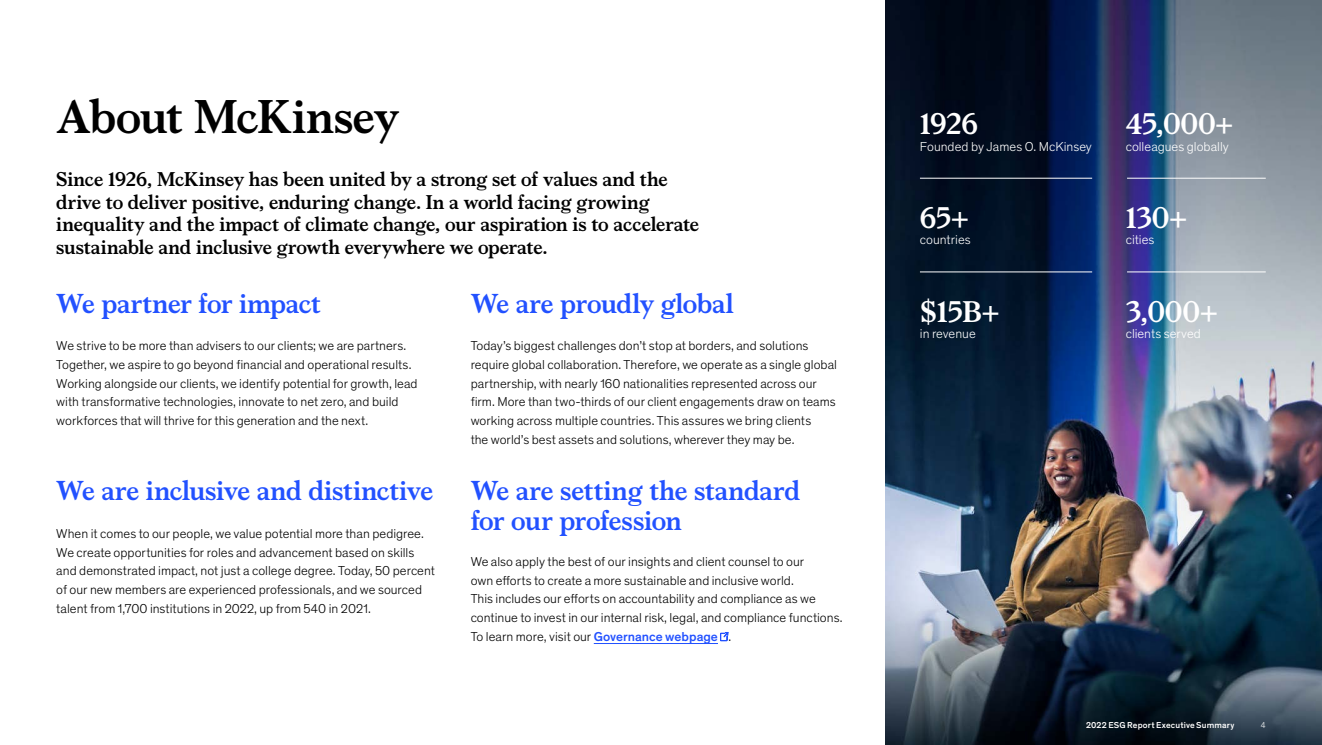
<style>
.page{position:relative;width:1322px;height:745px;background:#fff}
.page>*{position:absolute;margin:0;border:0;box-sizing:border-box;transform-origin:0 0}
.t1{font:700 47.5px "Bower";letter-spacing:-.02em;color:#000}
.t2{font:700 30px "Bower";letter-spacing:-.01em;color:#fff}
.t3{font:700 27.5px/30.2px "Bower";letter-spacing:-.01em;color:#2251ff}
.t4{font:700 20px/22.5px "Bower";letter-spacing:-.01em;color:#000}
.t5{font:300 13.12px/18.8px "Mc Kinsey Sans";color:#000}
.t6{font:300 13.12px "Mc Kinsey Sans";color:#fff}
.t7{font:500 8.75px "Mc Kinsey Sans";letter-spacing:.015em;color:#fff}
.t8{font:300 8.75px "Mc Kinsey Sans";color:#fff}
.s1{font-weight:500;color:#2251ff}
</style>
<div class="page">
<hr style="left:594px;top:643px;width:124px;height:1px;background:#2251ff">
<svg style="left:720px;top:632px;width:9px;height:8px"></svg>
<img style="left:885px;top:0;width:436px;height:744px">
<hr style="left:1127px;top:178px;width:138px;height:1px;background:#fff">
<hr style="left:920px;top:178px;width:172px;height:1px;background:#fff">
<hr style="left:1127px;top:271px;width:138px;height:1px;background:#fff">
<hr style="left:920px;top:271px;width:172px;height:1px;background:#fff">
<h2 class="t1" style="left:56px;top:82px;width:344px">About McKinsey</h2>
<p class="t4" style="left:56px;top:167px;width:644px">Since 1926, McKinsey has been united by a strong set of values and the drive to deliver positive, enduring change. In a world facing growing inequality and the impact of climate change, our aspiration is to accelerate sustainable and inclusive growth everywhere we operate.</p>
<h3 class="t3" style="left:56px;top:286px;width:266px">We partner for impact</h3>
<p class="t5" style="left:56px;top:335px;width:363px">We strive to be more than advisers to our clients; we are partners.<br>Together, we aspire to go beyond financial and operational results.<br>Working alongside our clients, we identify potential for growth, lead with transformative technologies, innovate to net zero, and build workforces that will thrive for this generation and the next.</p>
<h3 class="t3" style="left:471px;top:286px;width:265px">We are proudly global</h3>
<p class="t5" style="left:471px;top:335px;width:368px">Today’s biggest challenges don’t stop at borders, and solutions require global collaboration. Therefore, we operate as a single global partnership, with nearly 160 nationalities represented across our firm. More than two-thirds of our client engagements draw on teams working across multiple countries. This assures we bring clients<br>the world’s best assets and solutions, wherever they may be.</p>
<h3 class="t3" style="left:471px;top:473px;width:331px">We are setting the standard for our profession</h3>
<p class="t5" style="left:471px;top:551px;width:373px">We also apply the best of our insights and client counsel to our<br>own efforts to create a more sustainable and inclusive world.<br>This includes our efforts on accountability and compliance as we continue to invest in our internal risk, legal, and compliance functions.<br>To learn more, visit our <span class="s1">Governance webpage</span> .</p>
<h3 class="t3" style="left:56px;top:473px;width:378px">We are inclusive and distinctive</h3>
<p class="t5" style="left:56px;top:523px;width:380px">When it comes to our people, we value potential more than pedigree.<br>We create opportunities for roles and advancement based on skills and demonstrated impact, not just a college degree. Today, 50 percent of our new members are experienced professionals, and we sourced talent from 1,700 institutions in 2022, up from 540 in 2021.</p>
<p class="t2" style="left:920px;top:102px;width:60px">1926</p>
<p class="t6" style="left:920px;top:137px;width:173px">Founded by James O. McKinsey</p>
<p class="t2" style="left:1125px;top:102px;width:109px">45,000+</p>
<p class="t6" style="left:1125px;top:137px;width:105px">colleagues globally</p>
<p class="t2" style="left:920px;top:195px;width:51px">65+</p>
<p class="t6" style="left:920px;top:230px;width:52px">countries</p>
<p class="t2" style="left:1125px;top:195px;width:63px">130+</p>
<p class="t6" style="left:1125px;top:230px;width:30px">cities</p>
<p class="t2" style="left:920px;top:289px;width:81px">$15B+</p>
<p class="t6" style="left:920px;top:324px;width:57px">in revenue</p>
<p class="t2" style="left:1125px;top:289px;width:94px">3,000+</p>
<p class="t6" style="left:1125px;top:324px;width:77px">clients served</p>
<p class="t7" style="left:1086px;top:718px;width:150px">2022 ESG Report Executive Summary</p>
<p class="t8" style="left:1261px;top:718px;width:6px">4</p>
</div>
